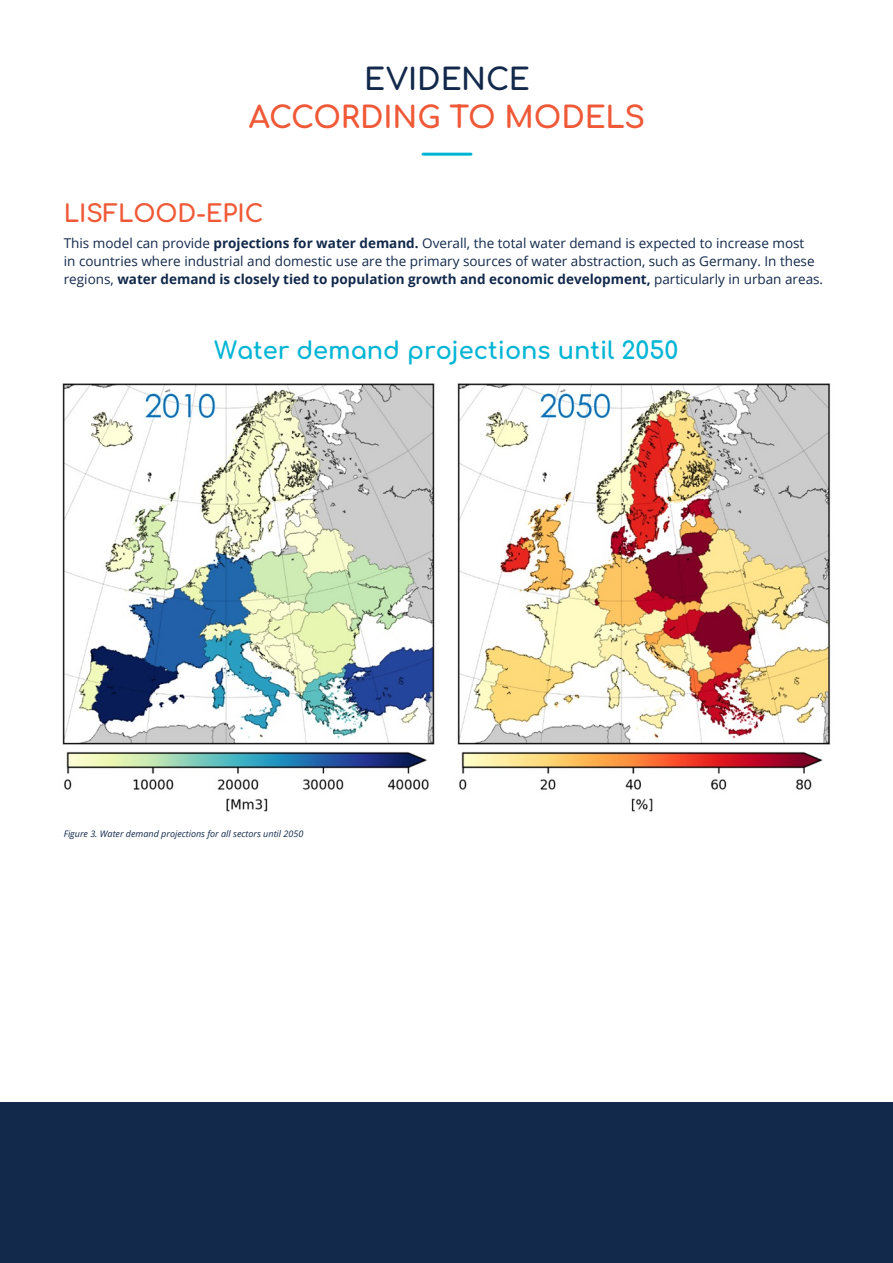
<style>
.page{position:relative;width:893px;height:1263px;background:#fff}
.page>*{position:absolute;margin:0;border:0;box-sizing:border-box;transform-origin:0 0}
.H2_-_center{font:30px "Comfortaa";letter-spacing:-.005em;color:#f05937}
.H2_-_center-2{font:30px "Comfortaa";letter-spacing:-.005em;color:#12294b}
.t1{font:24px "Comfortaa";color:#00b5d4}
.t2{font:24px "Comfortaa";color:#f05937}
.t3{font:13.5px/18px "Open Sans";color:#12294b}
.t4{font:italic 9px "Open Sans";color:#12294b}
.s1{font-weight:700}
</style>
<div class="page">
<div style="left:0;top:1102px;width:893px;height:161px;background:#12294b"></div>
<img style="left:62px;top:383px;width:769px;height:429px">
<hr style="left:423px;top:153px;width:48px;height:3px;background:#00b5d4">
<p class="H2_-_center-2" style="left:364px;top:52px;width:167px">EVIDENCE</p>
<p class="H2_-_center" style="left:249px;top:90px;width:398px">ACCORDING TO MODELS</p>
<p class="t2" style="left:64px;top:191px;width:201px">LISFLOOD-EPIC</p>
<p class="t3" style="left:64px;top:234px;width:761px">This model can provide <span class="s1">projections for water demand.</span> Overall, the total water demand is expected to increase most<br>in countries where industrial and domestic use are the primary sources of water abstraction, such as Germany. In these regions, <span class="s1">water demand is closely tied to population growth and economic development,</span> particularly in urban areas.</p>
<p class="t1" style="left:214px;top:328px;width:465px">Water demand projections until 2050</p>
<p class="t4" style="left:64px;top:827px;width:241px">Figure 3. Water demand projections for all sectors until 2050</p>
</div>
